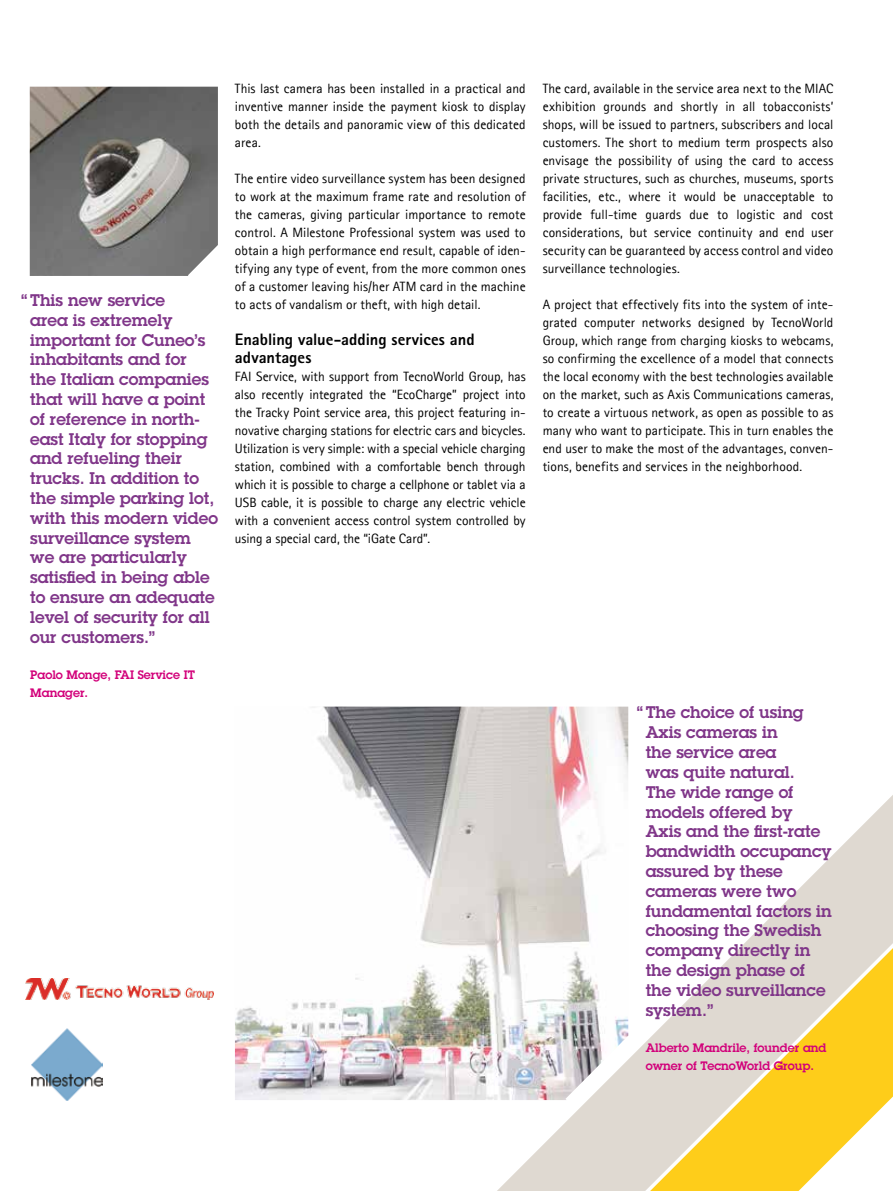
<style>
.page{position:relative;width:893px;height:1191px;background:#fff}
.page>*{position:absolute;margin:0;border:0;box-sizing:border-box;transform-origin:0 0}
.t1{font:600 16.5px/19.8px "Lubalin Graph ECG";color:#803689}
.t2{font:800 16.5px/18px "Rotis Sans Serif Pro";color:#000}
.t3{font:13.5px/18px "Agfa Rotis Sans Serif";letter-spacing:.005em;color:#000;text-align:justify}
.t4{font:600 12px/18px "Lubalin Graph ECG";color:#d2007a}
</style>
<div class="page">
<svg style="left:497px;top:795px;width:396px;height:396px"></svg>
<svg style="left:637px;top:935px;width:256px;height:256px"></svg>
<img style="left:235px;top:706px;width:393px;height:394px">
<img style="left:31px;top:1028px;width:72px;height:72px">
<img style="left:26px;top:978px;width:188px;height:21px">
<img style="left:30px;top:87px;width:188px;height:189px">
<p class="t1" style="left:30px;top:290px;width:189px;text-indent:-9px">“ This new service<br>area is extremely important for Cuneo’s inhabitants and for<br>the Italian companies that will have a point of reference in north&shy;east Italy for stopping and refueling their trucks. In addition to the simple parking lot, with this modern video surveillance system we are particularly satisfied in being able to ensure an adequate level of security for all our customers.”</p>
<p class="t4" style="left:30px;top:665px;width:166px">Paolo Monge, FAI Service IT<br>Manager.</p>
<p class="t3" style="left:235px;top:79px;width:292px">This last camera has been installed in a practical and inventive manner inside the payment kiosk to display both the details and panoramic view of this dedicated area.</p>
<p class="t3" style="left:235px;top:169px;width:292px">The entire video surveillance system has been designed to work at the maximum frame rate and resolution of the cameras, giving particular importance to remote control. A Milestone Professional system was used to obtain a high performance end result, capable of iden&shy;tifying any type of event, from the more common ones of a customer leaving his/her ATM card in the machine to acts of vandalism or theft, with high detail.</p>
<p class="t2" style="left:235px;top:331px;width:241px">Enabling value-adding services and advantages</p>
<p class="t3" style="left:235px;top:367px;width:292px">FAI Service, with support from TecnoWorld Group, has also recently integrated the “EcoCharge” project into the Tracky Point service area, this project featuring in&shy;novative charging stations for electric cars and bicycles.<br>Utilization is very simple: with a special vehicle charging station, combined with a comfortable bench through which it is possible to charge a cellphone or tablet via a USB cable, it is possible to charge any electric vehicle with a convenient access control system controlled by using a special card, the “iGate Card”.</p>
<p class="t3" style="left:543px;top:79px;width:292px">The card, available in the service area next to the MIAC exhibition grounds and shortly in all tobacconists’ shops, will be issued to partners, subscribers and local customers. The short to medium term prospects also envisage the possibility of using the card to access private structures, such as churches, museums, sports facilities, etc., where it would be unacceptable to provide full-time guards due to logistic and cost considerations, but service continuity and end user security can be guaranteed by access control and video surveillance technologies.</p>
<p class="t3" style="left:543px;top:295px;width:292px">A project that effectively fits into the system of inte&shy;grated computer networks designed by TecnoWorld Group, which range from charging kiosks to webcams, so confirming the excellence of a model that connects the local economy with the best technologies available on the market, such as Axis Communications cameras, to create a virtuous network, as open as possible to as many who want to participate. This in turn enables the end user to make the most of the advantages, conven&shy;tions, benefits and services in the neighborhood.</p>
<p class="t1" style="left:646px;top:703px;width:188px;text-indent:-9px">“ The choice of using<br>Axis cameras in<br>the service area<br>was quite natural.<br>The wide range of models offered by<br>Axis and the first-rate bandwidth occupancy assured by these cameras were two fundamental factors in choosing the Swedish company directly in the design phase of the video surveillance system.”</p>
<p class="t4" style="left:646px;top:1038px;width:182px">Alberto Mandrile, founder and owner of TecnoWorld Group.</p>
</div>
